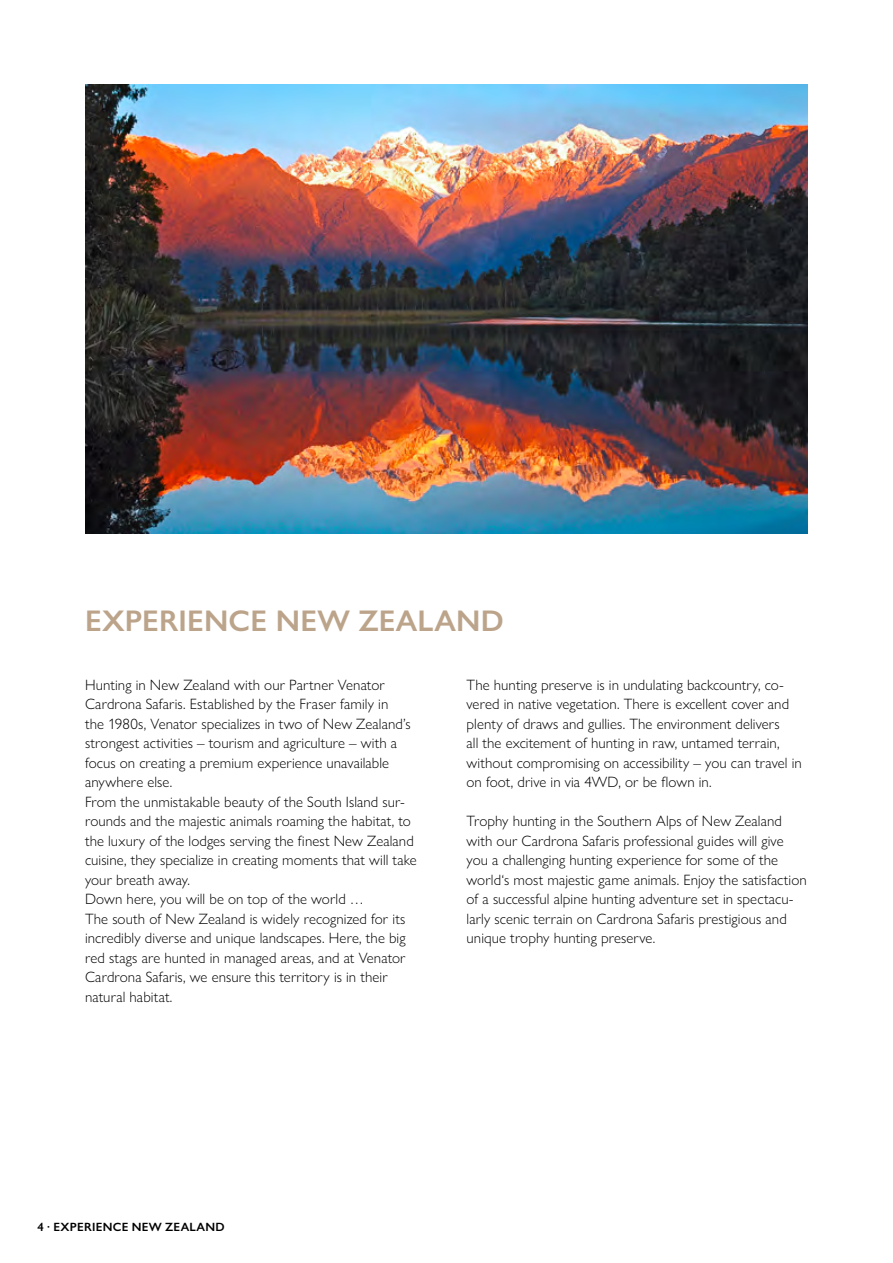
<style>
.page{position:relative;width:893px;height:1263px;background:#fff}
.page>*{position:absolute;margin:0;border:0;box-sizing:border-box;transform-origin:0 0}
.t1{font:600 30px "Gill Sans Nova";letter-spacing:.01em;color:#bca48b}
.t2{font:300 15px/19.5px "Gill Sans Nova";letter-spacing:.005em;color:#000}
.t3{font:600 12px "Gill Sans Nova";letter-spacing:.025em;color:#000}
</style>
<div class="page">
<img style="left:85px;top:85px;width:723px;height:449px">
<h1 class="t1" style="left:85px;top:602px;width:420px">EXPERIENCE NEW ZEALAND</h1>
<p class="t2" style="left:85px;top:675px;width:333px">Hunting in New Zealand with our Partner Venator Cardrona Safaris. Established by the Fraser family in<br>the 1980s, Venator specializes in two of New Zealand’s strongest activities – tourism and agriculture – with a focus on creating a premium experience unavailable anywhere else.<br>From the unmistakable beauty of the South Island sur&shy;rounds and the majestic animals roaming the habitat, to the luxury of the lodges serving the finest New Zealand cuisine, they specialize in creating moments that will take your breath away.<br>Down here, you will be on top of the world …<br>The south of New Zealand is widely recognized for its incredibly diverse and unique landscapes. Here, the big red stags are hunted in managed areas, and at Venator Cardrona Safaris, we ensure this territory is in their natural habitat.</p>
<p class="t2" style="left:467px;top:675px;width:337px">The hunting preserve is in undulating backcountry, co&shy;vered in native vegetation. There is excellent cover and plenty of draws and gullies. The environment delivers<br>all the excitement of hunting in raw, untamed terrain, without compromising on accessibility – you can travel in on foot, drive in via 4WD, or be flown in.</p>
<p class="t2" style="left:467px;top:811px;width:342px">Trophy hunting in the Southern Alps of New Zealand with our Cardrona Safaris professional guides will give you a challenging hunting experience for some of the world‘s most majestic game animals. Enjoy the satisfaction of a successful alpine hunting adventure set in spectacu&shy;larly scenic terrain on Cardrona Safaris prestigious and unique trophy hunting preserve.</p>
<p class="t3" style="left:37px;top:1219px;width:48px">4 · EXPERIENCE</p>
<p class="t3" style="left:132px;top:1219px;width:52px">NEW ZEALAND</p>
</div>
